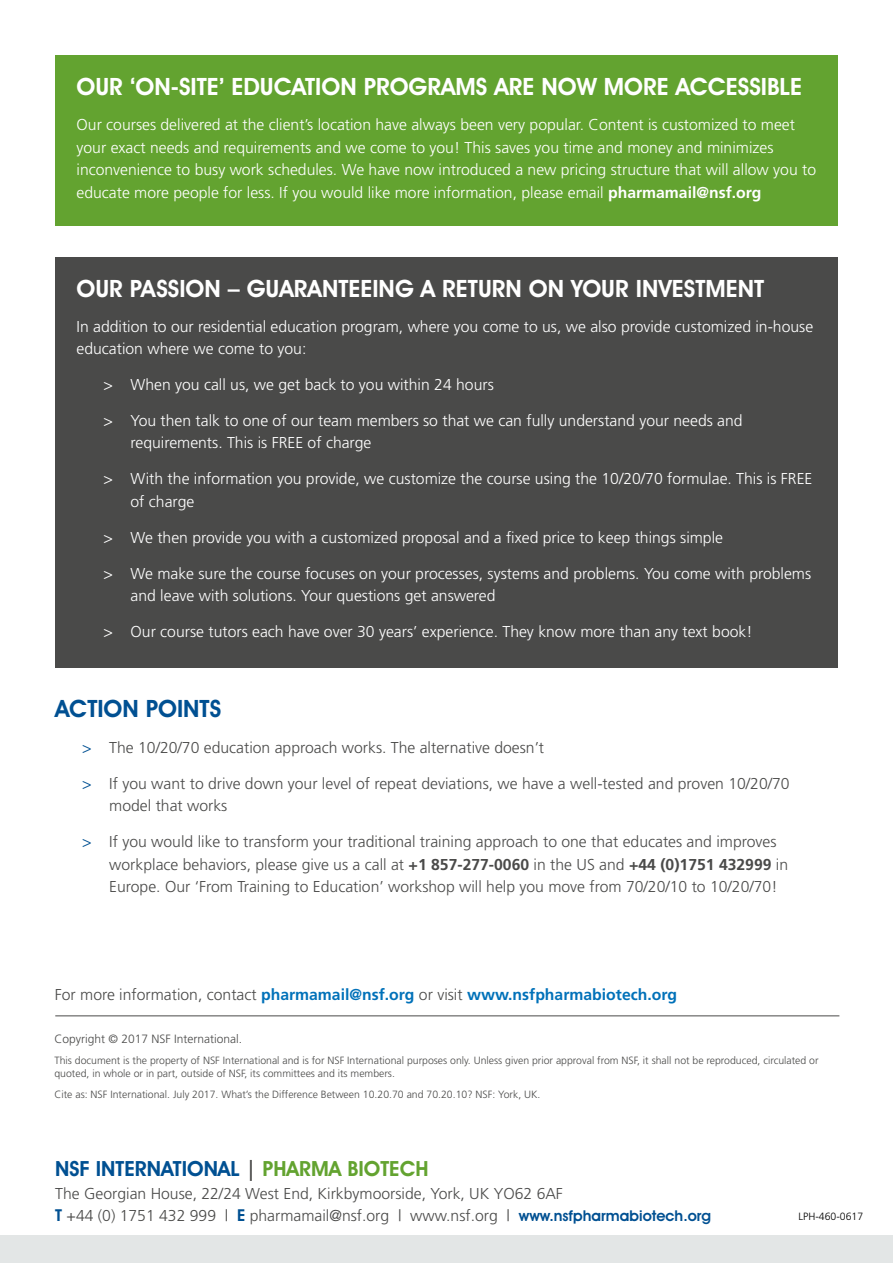
<style>
.page{position:relative;width:893px;height:1263px;background:#fff}
.page>*{position:absolute;margin:0;border:0;box-sizing:border-box;transform-origin:0 0}
.t1{font:600 24px "Avant Garde IT Cby BT";color:#fff}
.t2{font:600 24px "Avant Garde IT Cby BT";color:#005092}
.t3{font:600 21px "Avant Garde IT Cby BT";color:#005092}
.t4{font:300 15.75px/22.5px "Frutiger";color:#fff}
.t5{font:300 15.75px/22.5px "Frutiger";color:#4a4a49}
.t6{font:700 15.75px "Frutiger";color:#0071b9}
.t7{font:300 12px "Frutiger";color:#4a4a49}
.t8{font:300 10.5px/12.6px "Frutiger";color:#4a4a49}
.t9{font:300 10.5px "Frutiger";color:#000}
.s1{font-weight:700}
.s2{color:#005092}
.s3{font-weight:300;color:#4a4a49}
.s4{color:#4a4a49}
.s5{color:#63a330}
.s6{font-family:"Avant Garde IT Cby BT";font-weight:600;font-size:16.5px;color:#005092}
.s7{font-family:"Avant Garde IT Cby BT";font-weight:600;font-size:15px;color:#005092}
</style>
<div class="page">
<hr style="left:55px;top:1015px;width:784px;height:1px;background:#4a4a49">
<div style="left:0;top:1236px;width:893px;height:27px;background:#e3e6e6"></div>
<div style="left:55px;top:55px;width:783px;height:170px;background:#63a330"></div>
<div style="left:55px;top:257px;width:783px;height:410px;background:#4a4a49"></div>
<h1 class="t1" style="left:77px;top:72px;width:727px">OUR ‘ON-SITE’ EDUCATION PROGRAMS ARE NOW MORE ACCESSIBLE</h1>
<p class="t4" style="left:77px;top:113px;width:741px">Our courses delivered at the client’s location have always been very popular. Content is customized to meet your exact needs and requirements and we come to you! This saves you time and money and minimizes inconvenience to busy work schedules. We have now introduced a new pricing structure that will allow you to educate more people for less. If you would like more information, please email <span class="s1">pharmamail@nsf.org</span></p>
<h1 class="t1" style="left:77px;top:274px;width:689px">OUR PASSION – GUARANTEEING A RETURN ON YOUR INVESTMENT</h1>
<p class="t4" style="left:77px;top:315px;width:738px">In addition to our residential education program, where you come to us, we also provide customized in-house education where we come to you:</p>
<p class="t4" style="left:104px;top:373px;width:392px">&gt; When you call us, we get back to you within 24 hours</p>
<p class="t4" style="left:131px;top:409px;width:614px;text-indent:-27px">&gt; You then talk to one of our team members so that we can fully understand your needs and requirements. This is FREE of charge</p>
<p class="t4" style="left:131px;top:467px;width:683px;text-indent:-27px">&gt; With the information you provide, we customize the course using the 10/20/70 formulae. This is FREE of charge</p>
<p class="t4" style="left:104px;top:526px;width:621px">&gt; We then provide you with a customized proposal and a fixed price to keep things simple</p>
<p class="t4" style="left:131px;top:562px;width:682px;text-indent:-27px">&gt; We make sure the course focuses on your processes, systems and problems. You come with problems and leave with solutions. Your questions get answered</p>
<p class="t4" style="left:104px;top:620px;width:650px">&gt; Our course tutors each have over 30 years’ experience. They know more than any text book!</p>
<h1 class="t2" style="left:55px;top:694px;width:167px">ACTION POINTS</h1>
<p class="t5" style="left:82px;top:736px;width:463px"><span class="s2">&gt;</span> The 10/20/70 education approach works. The alternative doesn’t</p>
<p class="t5" style="left:109px;top:772px;width:682px;text-indent:-27px"><span class="s2">&gt;</span> If you want to drive down your level of repeat deviations, we have a well-tested and proven 10/20/70 model that works</p>
<p class="t5" style="left:109px;top:830px;width:680px;text-indent:-27px"><span class="s2">&gt;</span> If you would like to transform your traditional training approach to one that educates and improves workplace behaviors, please give us a call at <span class="s1">+1 857-277-0060</span> in the US and <span class="s1">+44 (0)1751 432999</span> in<br>Europe. Our ‘From Training to Education’ workshop will help you move from 70/20/10 to 10/20/70!</p>
<p class="t6" style="left:55px;top:986px;width:624px"><span class="s3">For more information, contact</span> pharmamail@nsf.org <span class="s3">or visit</span> www.nsfpharmabiotech.org</p>
<p class="t7" style="left:54px;top:1032px;width:189px">Copyright © 2017 NSF International.</p>
<p class="t8" style="left:54px;top:1054px;width:766px">This document is the property of NSF International and is for NSF International purposes only. Unless given prior approval from NSF, it shall not be reproduced, circulated or quoted, in whole or in part, outside of NSF, its committees and its members.</p>
<p class="t8" style="left:54px;top:1088px;width:488px">Cite as: NSF International. July 2017. What’s the Difference Between 10.20.70 and 70.20.10? NSF: York, UK.</p>
<h2 class="t3" style="left:55px;top:1156px;width:375px">NSF INTERNATIONAL <span class="s4">|</span> <span class="s5">PHARMA BIOTECH</span></h2>
<p class="t5" style="left:55px;top:1182px;width:657px">The Georgian House, 22/24 West End, Kirkbymoorside, York, UK YO62 6AF<br><span class="s6">T</span> +44 (0) 1751 432 999 | <span class="s6">E</span> pharmamail@nsf.org | www.nsf.org | <span class="s7">www.nsfpharmabiotech.org</span></p>
<p class="t9" style="left:798px;top:1210px;width:66px">LPH-460-0617</p>
</div>
